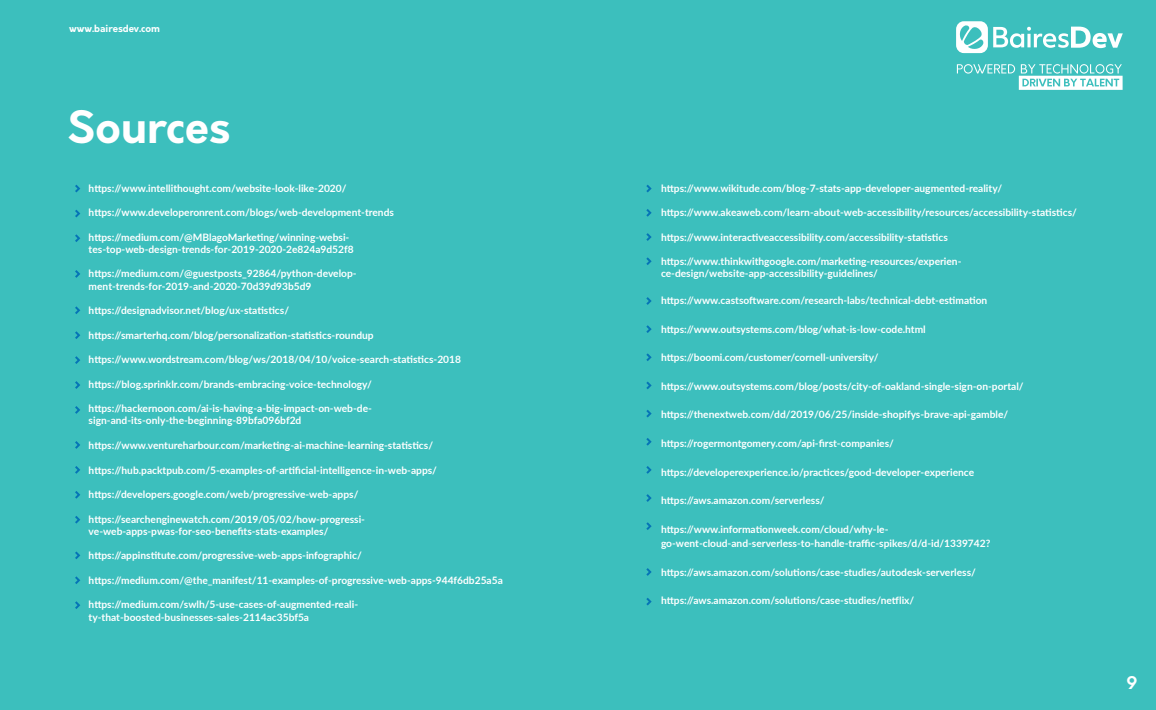
<style>
.page{position:relative;width:1156px;height:710px;background:#fff}
.page>*{position:absolute;margin:0;border:0;box-sizing:border-box;transform-origin:0 0}
.t1{font:700 43.48px "Orkney";color:#fff}
.t2{font:700 17.16px "Orkney";color:#fff}
.t3{font:700 10.2px/12.2px "Lato";color:#fff}
.t4{font:700 9.76px "Orkney";color:#fff}
</style>
<div class="page">
<div style="left:0;top:0;width:1156px;height:709px;background:#3cbfbd"></div>
<svg style="left:75px;top:185px;width:5px;height:7px"></svg>
<svg style="left:646px;top:185px;width:6px;height:7px"></svg>
<svg style="left:646px;top:209px;width:6px;height:7px"></svg>
<svg style="left:646px;top:233px;width:6px;height:8px"></svg>
<svg style="left:646px;top:257px;width:6px;height:8px"></svg>
<svg style="left:646px;top:297px;width:6px;height:8px"></svg>
<svg style="left:646px;top:325px;width:6px;height:8px"></svg>
<svg style="left:646px;top:353px;width:6px;height:8px"></svg>
<svg style="left:646px;top:381px;width:6px;height:8px"></svg>
<svg style="left:646px;top:410px;width:6px;height:7px"></svg>
<svg style="left:646px;top:438px;width:6px;height:7px"></svg>
<svg style="left:646px;top:466px;width:6px;height:7px"></svg>
<svg style="left:646px;top:494px;width:6px;height:7px"></svg>
<svg style="left:646px;top:522px;width:6px;height:8px"></svg>
<svg style="left:646px;top:568px;width:6px;height:7px"></svg>
<svg style="left:646px;top:598px;width:6px;height:7px"></svg>
<svg style="left:75px;top:210px;width:5px;height:7px"></svg>
<svg style="left:75px;top:234px;width:5px;height:8px"></svg>
<svg style="left:75px;top:270px;width:5px;height:8px"></svg>
<svg style="left:75px;top:306px;width:5px;height:8px"></svg>
<svg style="left:75px;top:331px;width:5px;height:8px"></svg>
<svg style="left:75px;top:356px;width:5px;height:8px"></svg>
<svg style="left:75px;top:381px;width:5px;height:8px"></svg>
<svg style="left:75px;top:406px;width:5px;height:7px"></svg>
<svg style="left:75px;top:441px;width:5px;height:7px"></svg>
<svg style="left:75px;top:466px;width:5px;height:7px"></svg>
<svg style="left:75px;top:491px;width:5px;height:7px"></svg>
<svg style="left:75px;top:516px;width:5px;height:7px"></svg>
<svg style="left:75px;top:551px;width:5px;height:8px"></svg>
<svg style="left:75px;top:576px;width:5px;height:8px"></svg>
<svg style="left:75px;top:601px;width:5px;height:7px"></svg>
<svg style="left:956px;top:21px;width:167px;height:69px"></svg>
<p class="t4" style="left:69px;top:22px;width:92px">www.bairesdev.com</p>
<h1 class="t1" style="left:67px;top:97px;width:165px">Sources</h1>
<p class="t3" style="left:89px;top:181px;width:259px">https://www.intellithought.com/website-look-like-2020/</p>
<p class="t3" style="left:89px;top:206px;width:307px">https://www.developeronrent.com/blogs/web-development-trends</p>
<p class="t3" style="left:89px;top:230px;width:266px">https://medium.com/@MBlagoMarketing/winning-websi&shy;tes-top-web-design-trends-for-2019-2020-2e824a9d52f8</p>
<p class="t3" style="left:89px;top:267px;width:269px">https://medium.com/@guestposts_92864/python-develop&shy;ment-trends-for-2019-and-2020-70d39d93b5d9</p>
<p class="t3" style="left:89px;top:304px;width:202px">https://designadvisor.net/blog/ux-statistics/</p>
<p class="t3" style="left:89px;top:328px;width:287px">https://smarterhq.com/blog/personalization-statistics-roundup</p>
<p class="t3" style="left:89px;top:353px;width:374px">https://www.wordstream.com/blog/ws/2018/04/10/voice-search-statistics-2018</p>
<p class="t3" style="left:89px;top:377px;width:285px">https://blog.sprinklr.com/brands-embracing-voice-technology/</p>
<p class="t3" style="left:89px;top:402px;width:285px">https://hackernoon.com/ai-is-having-a-big-impact-on-web-de&shy;sign-and-its-only-the-beginning-89bfa096bf2d</p>
<p class="t3" style="left:89px;top:438px;width:346px">https://www.ventureharbour.com/marketing-ai-machine-learning-statistics/</p>
<p class="t3" style="left:89px;top:463px;width:350px">https://hub.packtpub.com/5-examples-of-artificial-intelligence-in-web-apps/</p>
<p class="t3" style="left:89px;top:487px;width:271px">https://developers.google.com/web/progressive-web-apps/</p>
<p class="t3" style="left:89px;top:512px;width:278px">https://searchenginewatch.com/2019/05/02/how-progressi&shy;ve-web-apps-pwas-for-seo-benefits-stats-examples/</p>
<p class="t3" style="left:89px;top:548px;width:275px">https://appinstitute.com/progressive-web-apps-infographic/</p>
<p class="t3" style="left:89px;top:573px;width:416px">https://medium.com/@the_manifest/11-examples-of-progressive-web-apps-944f6db25a5a</p>
<p class="t3" style="left:89px;top:597px;width:271px">https://medium.com/swlh/5-use-cases-of-augmented-reali&shy;ty-that-boosted-businesses-sales-2114ac35bf5a</p>
<p class="t3" style="left:661px;top:181px;width:343px">https://www.wikitude.com/blog-7-stats-app-developer-augmented-reality/</p>
<p class="t3" style="left:661px;top:206px;width:417px">https://www.akeaweb.com/learn-about-web-accessibility/resources/accessibility-statistics/</p>
<p class="t3" style="left:661px;top:230px;width:288px">https://www.interactiveaccessibility.com/accessibility-statistics</p>
<p class="t3" style="left:661px;top:255px;width:302px">https://www.thinkwithgoogle.com/marketing-resources/experien&shy;ce-design/website-app-accessibility-guidelines/</p>
<p class="t3" style="left:661px;top:293px;width:328px">https://www.castsoftware.com/research-labs/technical-debt-estimation</p>
<p class="t3" style="left:661px;top:322px;width:266px">https://www.outsystems.com/blog/what-is-low-code.html</p>
<p class="t3" style="left:661px;top:351px;width:219px">https://boomi.com/customer/cornell-university/</p>
<p class="t3" style="left:661px;top:379px;width:364px">https://www.outsystems.com/blog/posts/city-of-oakland-single-sign-on-portal/</p>
<p class="t3" style="left:661px;top:408px;width:349px">https://thenextweb.com/dd/2019/06/25/inside-shopifys-brave-api-gamble/</p>
<p class="t3" style="left:661px;top:436px;width:234px">https://rogermontgomery.com/api-first-companies/</p>
<p class="t3" style="left:661px;top:465px;width:315px">https://developerexperience.io/practices/good-developer-experience</p>
<p class="t3" style="left:661px;top:493px;width:165px">https://aws.amazon.com/serverless/</p>
<p class="t3" style="left:661px;top:521px;width:331px;line-height:14.3px">https://www.informationweek.com/cloud/why-le&shy;go-went-cloud-and-serverless-to-handle-traffic-spikes/d/d-id/1339742?</p>
<p class="t3" style="left:661px;top:565px;width:316px">https://aws.amazon.com/solutions/case-studies/autodesk-serverless/</p>
<p class="t3" style="left:661px;top:593px;width:255px">https://aws.amazon.com/solutions/case-studies/netflix/</p>
<h2 class="t2" style="left:1126px;top:671px;width:13px">9</h2>
</div>
